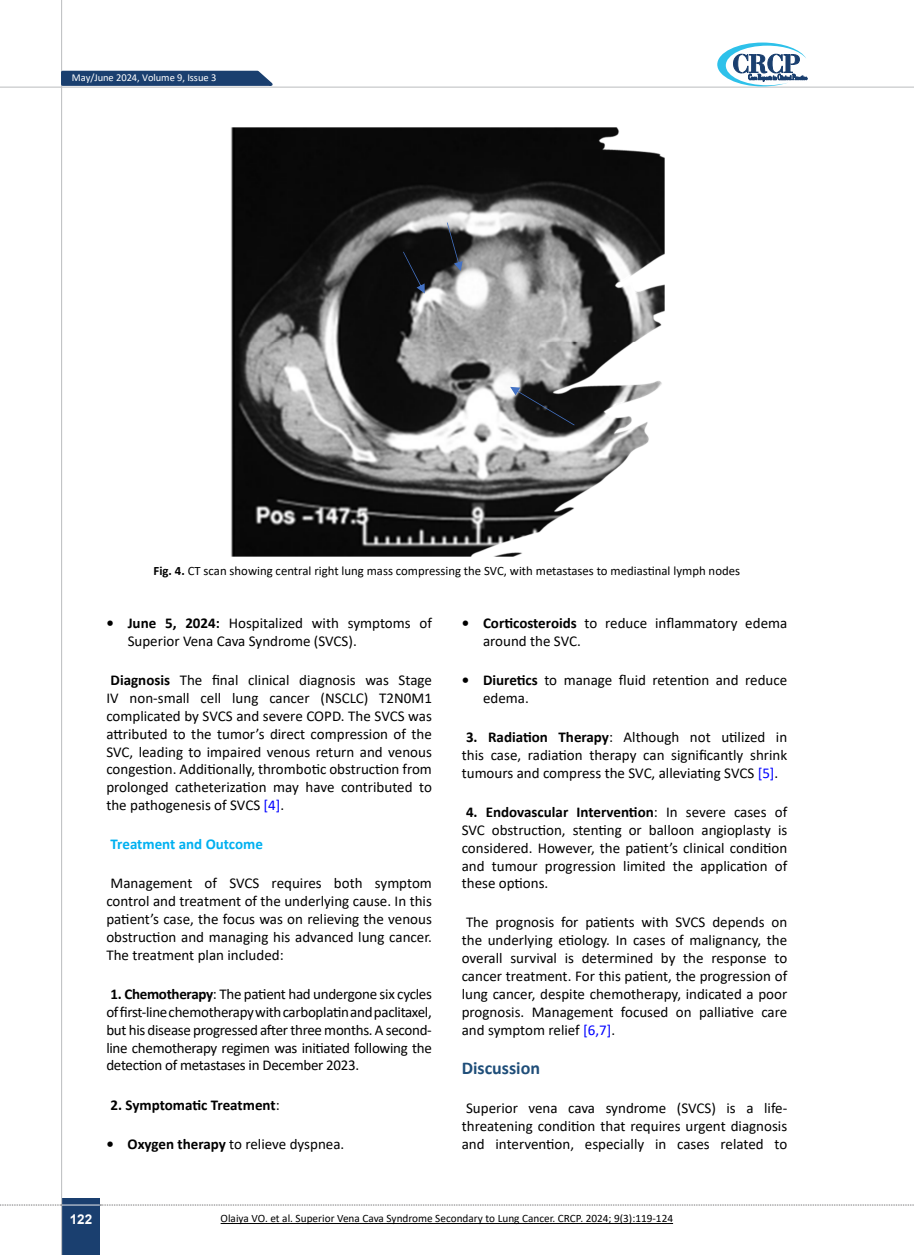
<style>
.page{position:relative;width:915px;height:1255px;background:#fff}
.page>*{position:absolute;margin:0;border:0;box-sizing:border-box;transform-origin:0 0}
.t1{font:700 18px "Calibri";color:#1f4e79}
.t2{font:15px/17.9px "Calibri";color:#000;text-align:justify}
.t3{font:700 15px "Calibri";color:#000}
.t4{font:700 15px "Calibri";color:#00b0f0}
.t5{font:700 13.5px "Arial";color:#fff}
.t6{font:12.75px "Calibri";color:#000}
.t7{font:11.25px "Calibri";color:#000}
.t8{font:10.5px "Calibri";letter-spacing:-.005em;color:#fff}
.s1{font-weight:700}
.s2{color:#00f}
.s3{font-weight:400}
</style>
<div class="page">
<div style="left:61px;top:1198px;width:39px;height:56px;background:#1a3f6f"></div>
<hr style="left:61px;top:0;width:1px;height:1254px;background:#c2c4c6">
<hr style="left:0;top:87px;width:913px;height:1px;background:#c2c4c6">
<hr style="left:61px;top:1204px;width:39px;height:1px;background:#ebebec">
<svg style="left:0;top:1204px;width:62px;height:1px"></svg>
<svg style="left:100px;top:1204px;width:814px;height:1px"></svg>
<svg style="left:717px;top:43px;width:89px;height:43px"></svg>
<svg style="left:59px;top:70px;width:220px;height:17px;background:#3e5d85"></svg>
<hr style="left:220px;top:1222px;width:452px;height:1px;background:#000">
<img style="left:231px;top:128px;width:432px;height:429px">
<svg style="left:403px;top:252px;width:21px;height:41px"></svg>
<svg style="left:510px;top:387px;width:64px;height:38px;background:#2f3033"></svg>
<svg style="left:446px;top:222px;width:16px;height:49px"></svg>
<p class="t8" style="left:72px;top:71px;width:146px">May/June 2024, Volume 9, Issue 3</p>
<p class="t6" style="left:153px;top:562px;width:588px"><span class="s1">Fig. 4.</span> CT scan showing central right lung mass compressing the SVC, with metastases to mediastinal lymph nodes</p>
<p class="t2" style="left:128px;top:614px;width:306px;text-indent:-21px"><span class="s1">• June 5, 2024:</span> Hospitalized with symptoms of<br>Superior Vena Cava Syndrome (SVCS).</p>
<p class="t2" style="left:106px;top:670px;width:327px"><span class="s1">Diagnosis</span> The final clinical diagnosis was Stage IV non-small cell lung cancer (NSCLC) T2N0M1 complicated by SVCS and severe COPD. The SVCS was attributed to the tumor’s direct compression of the SVC, leading to impaired venous return and venous congestion. Additionally, thrombotic obstruction from prolonged catheterization may have contributed to the pathogenesis of SVCS <span class="s2">[4]</span>.</p>
<p class="t4" style="left:111px;top:833px;width:154px">Treatment and Outcome</p>
<p class="t2" style="left:106px;top:874px;width:327px">Management of SVCS requires both symptom control and treatment of the underlying cause. In this patient’s case, the focus was on relieving the venous obstruction and managing his advanced lung cancer.<br>The treatment plan included:</p>
<p class="t2" style="left:106px;top:984px;width:327px"><span class="s1">1. Chemotherapy</span>: The patient had undergone six cycles of first-line chemotherapy with carboplatin and paclitaxel, but his disease progressed after three months. A second&shy;line chemotherapy regimen was initiated following the detection of metastases in December 2023.</p>
<p class="t3" style="left:111px;top:1093px;width:170px">2. Symptomatic Treatment<span class="s3">:</span></p>
<p class="t2" style="left:106px;top:1134px;width:239px"><span class="s1">• Oxygen therapy</span> to relieve dyspnea.</p>
<p class="t2" style="left:483px;top:614px;width:306px;text-indent:-21px"><span class="s1">• Corticosteroids</span> to reduce inflammatory edema around the SVC.</p>
<p class="t2" style="left:483px;top:670px;width:306px;text-indent:-21px"><span class="s1">• Diuretics</span> to manage fluid retention and reduce edema.</p>
<p class="t2" style="left:461px;top:727px;width:327px"><span class="s1">3. Radiation Therapy</span>: Although not utilized in this case, radiation therapy can significantly shrink tumours and compress the SVC, alleviating SVCS <span class="s2">[5]</span>.</p>
<p class="t2" style="left:461px;top:802px;width:327px"><span class="s1">4. Endovascular Intervention</span>: In severe cases of SVC obstruction, stenting or balloon angioplasty is considered. However, the patient’s clinical condition and tumour progression limited the application of these options.</p>
<p class="t2" style="left:461px;top:913px;width:327px">The prognosis for patients with SVCS depends on the underlying etiology. In cases of malignancy, the overall survival is determined by the response to cancer treatment. For this patient, the progression of lung cancer, despite chemotherapy, indicated a poor prognosis. Management focused on palliative care and symptom relief <span class="s2">[6,7]</span>.</p>
<p class="t1" style="left:461px;top:1055px;width:80px">Discussion</p>
<p class="t2" style="left:461px;top:1098px;width:327px">Superior vena cava syndrome (SVCS) is a life&shy;threatening condition that requires urgent diagnosis and intervention, especially in cases related to</p>
<p class="t5" style="left:70px;top:1209px;width:24px">122</p>
<p class="t7" style="left:220px;top:1210px;width:454px">Olaiya VO. et al. Superior Vena Cava Syndrome Secondary to Lung Cancer. CRCP. 2024; 9(3):119-124</p>
</div>
